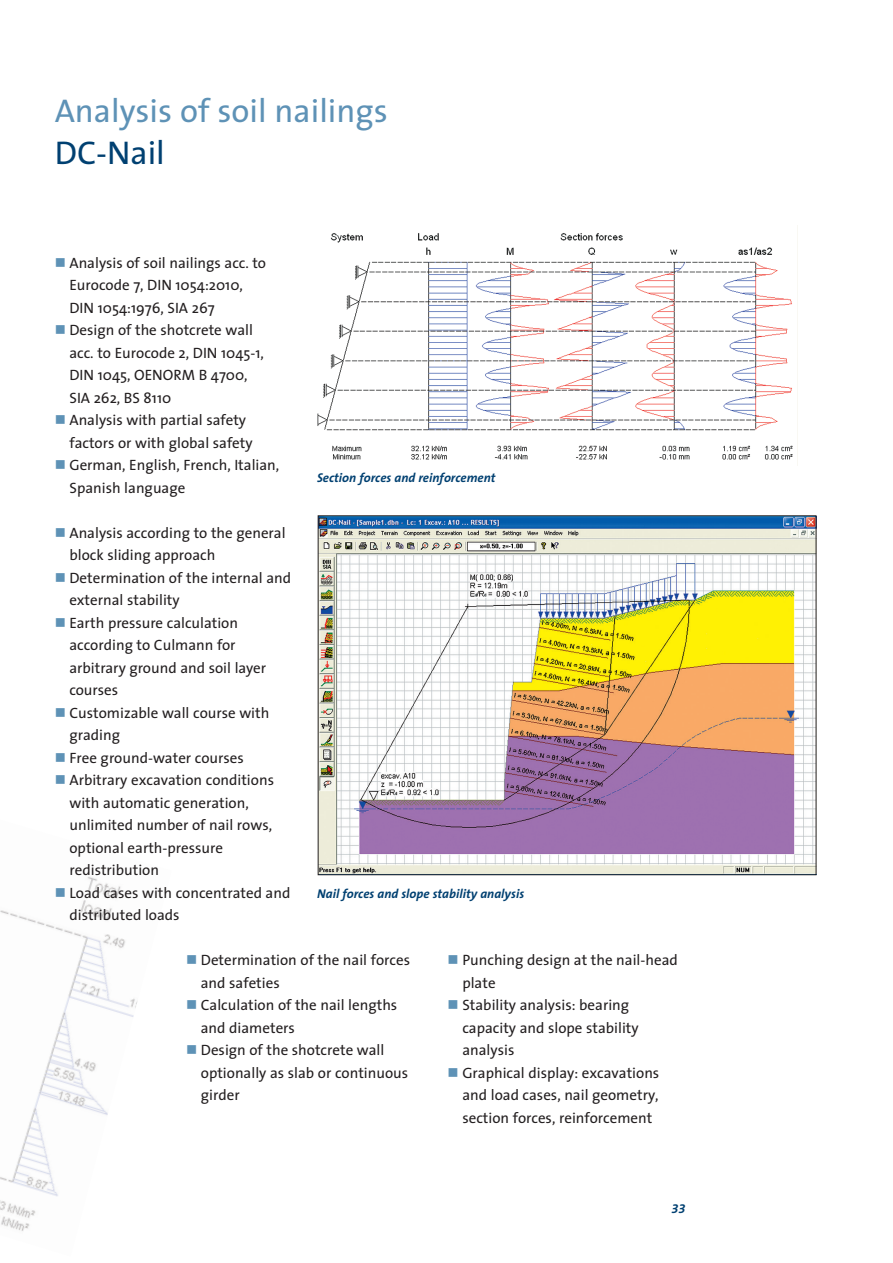
<style>
.page{position:relative;width:893px;height:1263px;background:#fff}
.page>*{position:absolute;margin:0;border:0;box-sizing:border-box;transform-origin:0 0}
.t1{font:33px "The Sans";color:#5e92b6}
.t2{font:33px "The Sans";color:#004071}
.t3{font:15px/22.5px "The Sans";color:#231f20}
.t4{font:italic 700 12.75px "The Sans";color:#004071}
.t5{font:italic 12.75px "The Sans Bold Expert";color:#004071}
.s1{color:#5e92b6}
</style>
<div class="page">
<img style="left:0;top:876px;width:138px;height:355px">
<img style="left:320px;top:517px;width:494px;height:356px">
<img style="left:317px;top:226px;width:481px;height:240px">
<h1 class="t1" style="left:55px;top:84px;width:335px">Analysis of soil nailings</h1>
<h1 class="t2" style="left:55px;top:126px;width:112px">DC-Nail</h1>
<p class="t3" style="left:69px;top:251px;width:198px;text-indent:-15px"><span class="s1">■</span> Analysis of soil nailings acc. to<br>Eurocode 7, DIN 1054:2010,<br>DIN 1054:1976, SIA 267</p>
<p class="t3" style="left:69px;top:318px;width:196px;text-indent:-15px"><span class="s1">■</span> Design of the shotcrete wall acc. to Eurocode 2, DIN 1045-1,<br>DIN 1045, OENORM B 4700,<br>SIA 262, BS 8110</p>
<p class="t3" style="left:69px;top:408px;width:185px;text-indent:-15px"><span class="s1">■</span> Analysis with partial safety factors or with global safety</p>
<p class="t3" style="left:69px;top:453px;width:211px;text-indent:-15px"><span class="s1">■</span> German, English, French, Italian,<br>Spanish language</p>
<p class="t3" style="left:69px;top:521px;width:218px;text-indent:-15px"><span class="s1">■</span> Analysis according to the general block sliding approach</p>
<p class="t3" style="left:69px;top:566px;width:223px;text-indent:-15px"><span class="s1">■</span> Determination of the internal and external stability</p>
<p class="t3" style="left:69px;top:611px;width:198px;text-indent:-15px"><span class="s1">■</span> Earth pressure calculation according to Culmann for arbitrary ground and soil layer courses</p>
<p class="t3" style="left:69px;top:701px;width:201px;text-indent:-15px"><span class="s1">■</span> Customizable wall course with grading</p>
<p class="t3" style="left:55px;top:746px;width:191px"><span class="s1">■</span> Free ground-water courses</p>
<p class="t3" style="left:69px;top:768px;width:206px;text-indent:-15px"><span class="s1">■</span> Arbitrary excavation conditions with automatic generation, unlimited number of nail rows, optional earth-pressure redistribution</p>
<p class="t3" style="left:69px;top:881px;width:222px;text-indent:-15px"><span class="s1">■</span> Load cases with concentrated and distributed loads</p>
<p class="t4" style="left:317px;top:467px;width:180px">Section forces and reinforcement</p>
<p class="t4" style="left:317px;top:883px;width:208px">Nail forces and slope stability analysis</p>
<p class="t3" style="left:201px;top:948px;width:211px;text-indent:-15px"><span class="s1">■</span> Determination of the nail forces and safeties</p>
<p class="t3" style="left:201px;top:993px;width:198px;text-indent:-15px"><span class="s1">■</span> Calculation of the nail lengths and diameters</p>
<p class="t3" style="left:201px;top:1038px;width:209px;text-indent:-15px"><span class="s1">■</span> Design of the shotcrete wall optionally as slab or continuous girder</p>
<p class="t3" style="left:462px;top:948px;width:217px;text-indent:-15px"><span class="s1">■</span> Punching design at the nail-head plate</p>
<p class="t3" style="left:462px;top:993px;width:178px;text-indent:-15px"><span class="s1">■</span> Stability analysis: bearing capacity and slope stability analysis</p>
<p class="t3" style="left:462px;top:1061px;width:198px;text-align:justify;text-indent:-15px"><span class="s1">■</span> Graphical display: excavations and load cases, nail geometry, section forces, reinforcement</p>
<p class="t5" style="left:671px;top:1198px;width:16px">33</p>
</div>
